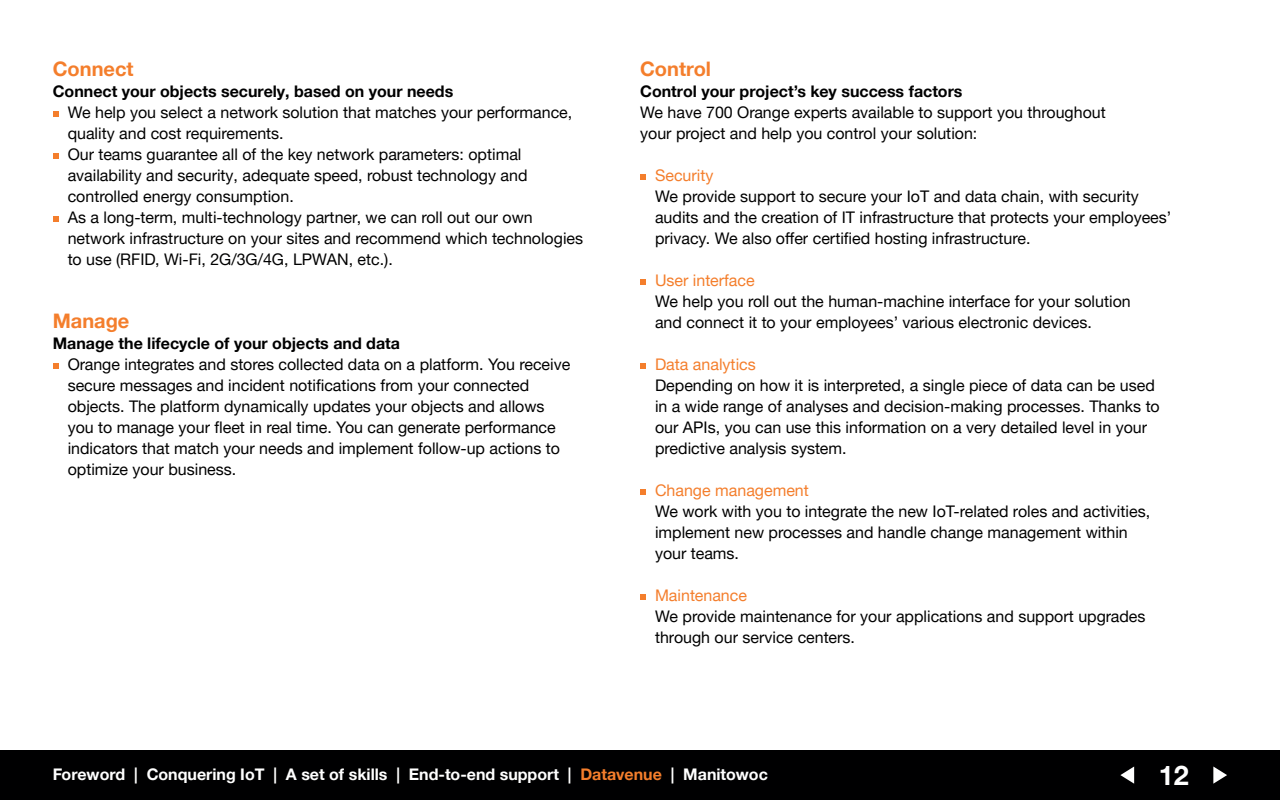
<style>
.page{position:relative;width:1280px;height:800px;background:#fff}
.page>*{position:absolute;margin:0;border:0;box-sizing:border-box;transform-origin:0 0}
.t1{font:700 27px "Helvetica Neue";color:#fff}
.t2{font:700 20px "Helvetica Neue";color:#f47e2c}
.t3{font:16px/21px "Helvetica Neue";color:#000001}
.t4{font:700 16px "Helvetica Neue";color:#000001}
.t5{font:700 16px "Helvetica Neue";color:#fff}
.t6{font:16px "Helvetica Neue";color:#f47e2c}
.s1{color:#f47e2c}
</style>
<div class="page">
<div style="left:0;top:750px;width:1280px;height:50px;background:#000001"></div>
<svg style="left:1120px;top:767px;width:14px;height:17px"></svg>
<svg style="left:1213px;top:767px;width:14px;height:17px"></svg>
<svg style="left:53px;top:111px;width:6px;height:6px"></svg>
<svg style="left:53px;top:153px;width:6px;height:6px"></svg>
<svg style="left:53px;top:216px;width:6px;height:6px"></svg>
<svg style="left:53px;top:363px;width:6px;height:6px"></svg>
<svg style="left:640px;top:174px;width:6px;height:6px"></svg>
<svg style="left:640px;top:279px;width:6px;height:6px"></svg>
<svg style="left:640px;top:363px;width:6px;height:6px"></svg>
<svg style="left:640px;top:489px;width:6px;height:6px"></svg>
<svg style="left:640px;top:594px;width:6px;height:6px"></svg>
<p class="t2" style="left:53px;top:57px;width:82px">Connect</p>
<p class="t4" style="left:53px;top:82px;width:402px">Connect your objects securely, based on your needs</p>
<p class="t3" style="left:68px;top:102px;width:517px">We help you select a network solution that matches your performance, quality and cost requirements.<br>Our teams guarantee all of the key network parameters: optimal availability and security, adequate speed, robust technology and controlled energy consumption.<br>As a long-term, multi-technology partner, we can roll out our own network infrastructure on your sites and recommend which technologies to use (RFID, Wi-Fi, 2G/3G/4G, LPWAN, etc.).</p>
<p class="t2" style="left:53px;top:309px;width:78px">Manage</p>
<p class="t4" style="left:53px;top:334px;width:349px">Manage the lifecycle of your objects and data</p>
<p class="t3" style="left:68px;top:354px;width:504px">Orange integrates and stores collected data on a platform. You receive secure messages and incident notifications from your connected objects. The platform dynamically updates your objects and allows you to manage your fleet in real time. You can generate performance indicators that match your needs and implement follow-up actions to optimize your business.</p>
<p class="t2" style="left:640px;top:57px;width:72px">Control</p>
<p class="t4" style="left:640px;top:82px;width:324px">Control your project’s key success factors</p>
<p class="t3" style="left:640px;top:102px;width:467px">We have 700 Orange experts available to support you throughout your project and help you control your solution:</p>
<p class="t6" style="left:655px;top:166px;width:60px">Security</p>
<p class="t3" style="left:655px;top:186px;width:518px">We provide support to secure your IoT and data chain, with security audits and the creation of IT infrastructure that protects your employees’ privacy. We also offer certified hosting infrastructure.</p>
<p class="t6" style="left:655px;top:271px;width:101px">User interface</p>
<p class="t3" style="left:655px;top:291px;width:477px">We help you roll out the human-machine interface for your solution and connect it to your employees’ various electronic devices.</p>
<p class="t6" style="left:655px;top:355px;width:102px">Data analytics</p>
<p class="t3" style="left:655px;top:375px;width:506px">Depending on how it is interpreted, a single piece of data can be used in a wide range of analyses and decision-making processes. Thanks to our APIs, you can use this information on a very detailed level in your predictive analysis system.</p>
<p class="t6" style="left:655px;top:481px;width:155px">Change management</p>
<p class="t3" style="left:655px;top:501px;width:497px">We work with you to integrate the new IoT-related roles and activities, implement new processes and handle change management within your teams.</p>
<p class="t6" style="left:655px;top:586px;width:93px">Maintenance</p>
<p class="t3" style="left:655px;top:606px;width:492px">We provide maintenance for your applications and support upgrades through our service centers.</p>
<p class="t5" style="left:53px;top:764px;width:717px">Foreword | Conquering IoT | A set of skills | End-to-end support | <span class="s1">Datavenue</span> | Manitowoc</p>
<h1 class="t1" style="left:1159px;top:759px;width:32px">12</h1>
</div>
